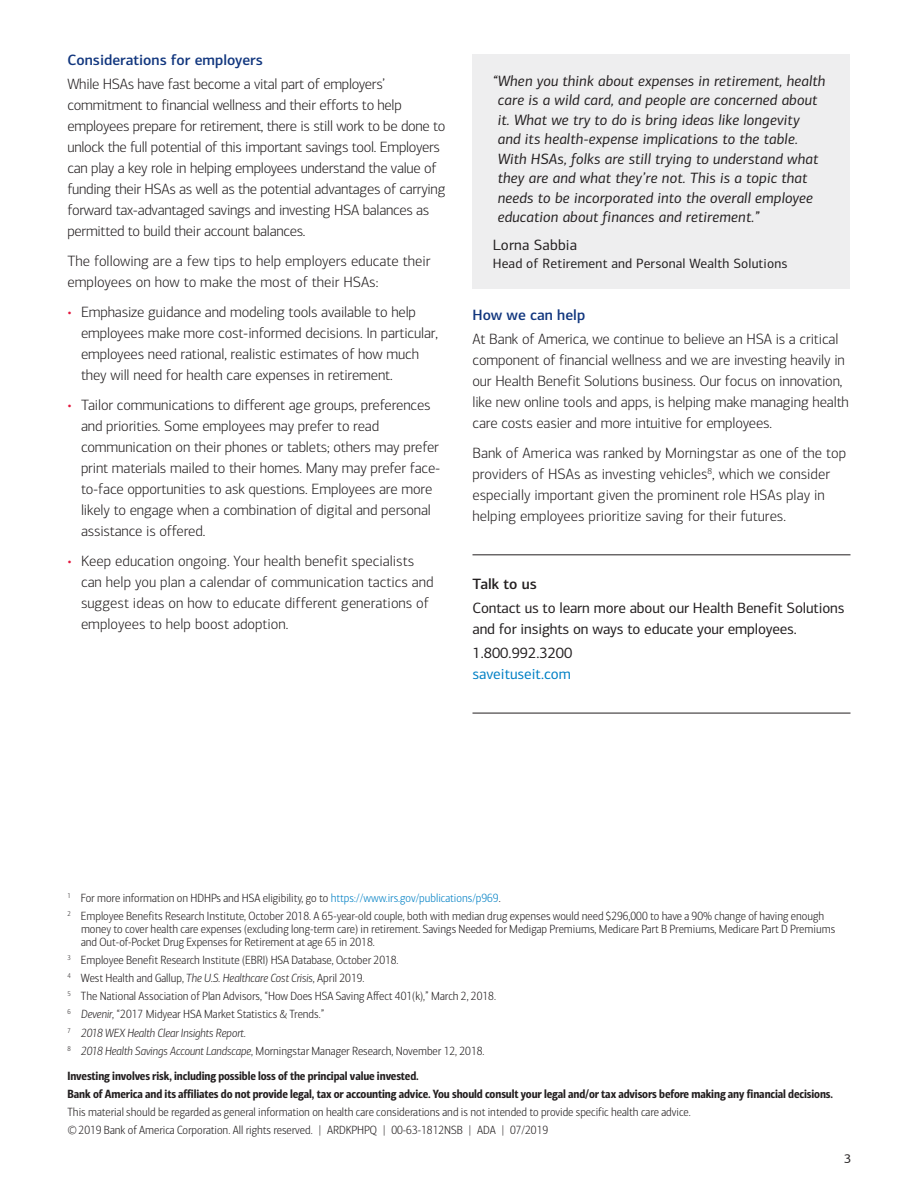
<style>
.page{position:relative;width:918px;height:1188px;background:#fff}
.page>*{position:absolute;margin:0;border:0;box-sizing:border-box;transform-origin:0 0}
.Body_Copy{font:300 15px/21px "Connections";letter-spacing:-.01em;color:#231f20}
.Callout_Gray_Box_10{font:italic 15px/19.5px "Connections";letter-spacing:.01em;color:#231f20}
.Callout_Rules{font:15px/24px "Connections";letter-spacing:-.01em;color:#231f20}
.Body_Header{font:500 15px "Connections";color:#11367e}
.Callout_Rules-2{font:15px "Connections";color:#0080c5}
.Callout_Gray_Box_10-2{font:15px "Connections";letter-spacing:.01em;color:#231f20}
.Callout_Gray_Box_10-3{font:13.5px "Connections";letter-spacing:.01em;color:#231f20}
.Legal_Copy_8_8_5{font:300 12px/12.8px "Connections Cond";color:#231f20}
.Legal_Copy_8_8_5-2{font:12px "Connections Cond Bld";letter-spacing:-.01em;color:#231f20}
.Legal_Copy_8_8_5-3{font:italic 300 12px "Connections Cond";color:#231f20}
.s1{color:#e4183e}
.s2{font-weight:500}
.s3{color:#0080c5}
.s4{font-style:italic}
.s5{font-style:normal}
</style>
<div class="page">
<hr style="left:472px;top:554px;width:378px;height:1px;background:#231f20">
<hr style="left:472px;top:713px;width:378px;height:1px;background:#231f20">
<div style="left:472px;top:54px;width:378px;height:235px;background:#eeeeef"></div>
<h2 class="Body_Header" style="left:68px;top:51px;width:197px">Considerations for employers</h2>
<p class="Body_Copy" style="left:68px;top:74px;width:380px">While HSAs have fast become a vital part of employers’ commitment to financial wellness and their efforts to help employees prepare for retirement, there is still work to be done to unlock the full potential of this important savings tool. Employers can play a key role in helping employees understand the value of funding their HSAs as well as the potential advantages of carrying forward tax-advantaged savings and investing HSA balances as permitted to build their account balances.</p>
<p class="Body_Copy" style="left:68px;top:251px;width:365px">The following are a few tips to help employers educate their employees on how to make the most of their HSAs:</p>
<p class="Body_Copy" style="left:81px;top:302px;width:359px;text-indent:-14px"><span class="s1">•</span> Emphasize guidance and modeling tools available to help employees make more cost-informed decisions. In particular, employees need rational, realistic estimates of how much they will need for health care expenses in retirement.</p>
<p class="Body_Copy" style="left:81px;top:395px;width:360px;text-indent:-14px"><span class="s1">•</span> Tailor communications to different age groups, preferences and priorities. Some employees may prefer to read communication on their phones or tablets; others may prefer print materials mailed to their homes. Many may prefer face&shy;to-face opportunities to ask questions. Employees are more likely to engage when a combination of digital and personal assistance is offered.</p>
<p class="Body_Copy" style="left:81px;top:551px;width:354px;text-indent:-14px"><span class="s1">•</span> Keep education ongoing. Your health benefit specialists can help you plan a calendar of communication tactics and suggest ideas on how to educate different generations of employees to help boost adoption.</p>
<p class="Callout_Gray_Box_10" style="left:498px;top:71px;width:329px;text-indent:-5px">“When you think about expenses in retirement, health care is a wild card, and people are concerned about it. What we try to do is bring ideas like longevity and its health-expense implications to the table.<br>With HSAs, folks are still trying to understand what they are and what they’re not. This is a topic that needs to be incorporated into the overall employee education about finances and retirement.”</p>
<p class="Callout_Gray_Box_10-2" style="left:493px;top:237px;width:86px">Lorna Sabbia</p>
<p class="Callout_Gray_Box_10-3" style="left:493px;top:256px;width:296px">Head of Retirement and Personal Wealth Solutions</p>
<h2 class="Body_Header" style="left:472px;top:305px;width:114px">How we can help</h2>
<p class="Body_Copy" style="left:472px;top:328px;width:378px">At Bank of America, we continue to believe an HSA is a critical component of financial wellness and we are investing heavily in our Health Benefit Solutions business. Our focus on innovation, like new online tools and apps, is helping make managing health care costs easier and more intuitive for employees.</p>
<p class="Body_Copy" style="left:472px;top:442px;width:375px">Bank of America was ranked by Morningstar as one of the top providers of HSAs as investing vehicles<sup>8</sup>, which we consider especially important given the prominent role HSAs play in helping employees prioritize saving for their futures.</p>
<p class="Callout_Rules" style="left:472px;top:572px;width:373px"><span class="s2">Talk to us<br></span>Contact us to learn more about our Health Benefit Solutions</p>
<p class="Callout_Rules" style="left:472px;top:617px;width:326px">and for insights on ways to educate your employees.<br>1.800.992.3200</p>
<p class="Callout_Rules-2" style="left:472px;top:665px;width:100px">saveituseit.com</p>
<p class="Legal_Copy_8_8_5" style="left:68px;top:892px;width:435px"><sup>1</sup> For more information on HDHPs and HSA eligibility, go to <span class="s3">https://www.irs.gov/publications/p969</span>.</p>
<p class="Legal_Copy_8_8_5" style="left:81px;top:910px;width:756px;text-indent:-14px"><sup>2</sup> Employee Benefits Research Institute, October 2018. A 65-year-old couple, both with median drug expenses would need $296,000 to have a 90% change of having enough money to cover health care expenses (excluding long-term care) in retirement. Savings Needed for Medigap Premiums, Medicare Part B Premiums, Medicare Part D Premiums and Out-of-Pocket Drug Expenses for Retirement at age 65 in 2018.</p>
<p class="Legal_Copy_8_8_5" style="left:68px;top:954px;width:333px"><sup>3</sup> Employee Benefit Research Institute (EBRI) HSA Database, October 2018.</p>
<p class="Legal_Copy_8_8_5" style="left:68px;top:972px;width:299px"><sup>4</sup> West Health and Gallup, <span class="s4">The U.S. Healthcare Cost Crisis</span>, April 2019.</p>
<p class="Legal_Copy_8_8_5" style="left:68px;top:990px;width:430px"><sup>5</sup> The National Association of Plan Advisors, “How Does HSA Saving Affect 401(k),” March 2, 2018.</p>
<p class="Legal_Copy_8_8_5" style="left:68px;top:1008px;width:259px"><sup>6</sup> <span class="s4">Devenir</span>, “2017 Midyear HSA Market Statistics &amp; Trends.”</p>
<p class="Legal_Copy_8_8_5-3" style="left:68px;top:1026px;width:180px"><sup>7</sup> 2018 WEX Health Clear Insights Report<span class="s5">.</span></p>
<p class="Legal_Copy_8_8_5" style="left:68px;top:1045px;width:419px"><sup>8</sup> <span class="s4">2018 Health Savings Account Landscape</span>, Morningstar Manager Research, November 12, 2018.</p>
<p class="Legal_Copy_8_8_5-2" style="left:68px;top:1068px;width:353px">Investing involves risk, including possible loss of the principal value invested.</p>
<p class="Legal_Copy_8_8_5-2" style="left:68px;top:1087px;width:767px">Bank of America and its affiliates do not provide legal, tax or accounting advice. You should consult your legal and/or tax advisors before making any financial decisions.</p>
<p class="Legal_Copy_8_8_5" style="left:68px;top:1106px;width:625px">This material should be regarded as general information on health care considerations and is not intended to provide specific health care advice.</p>
<p class="Legal_Copy_8_8_5" style="left:68px;top:1124px;width:482px">©2019 Bank of America Corporation. All rights reserved. | ARDKPHPQ | 00-63-1812NSB | ADA | 07/2019</p>
<p class="Callout_Gray_Box_10-3" style="left:844px;top:1148px;width:9px">3</p>
</div>
